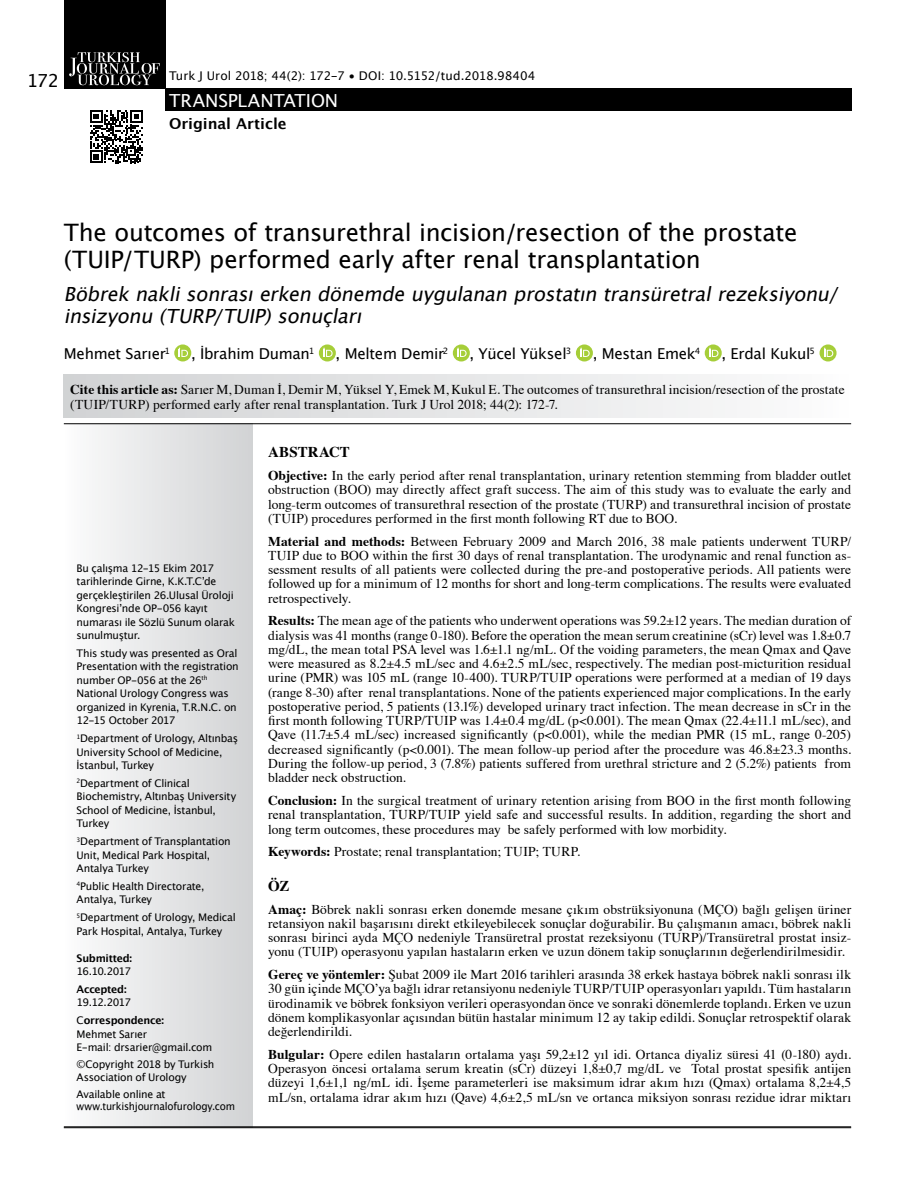
<style>
.page{position:relative;width:915px;height:1191px;background:#fff}
.page>*{position:absolute;margin:0;border:0;box-sizing:border-box;transform-origin:0 0}
.t1{font:24px/27px "Lucida Grande";letter-spacing:-.01em;color:#000}
.t2{font:italic 19.5px/22.5px "Lucida Grande";color:#000}
.t3{font:18px "Lucida Grande";color:#fff}
.t4{font:18px "Lucida Grande";color:#000}
.t5{font:15px "Lucida Grande";letter-spacing:-.02em;color:#000}
.t6{font:700 15px "Lucida Grande";color:#000}
.t7{font:700 15px "Times";letter-spacing:.005em;color:#000}
.t8{font:13.5px/14.2px "Times";letter-spacing:.005em;color:#000;text-align:justify}
.t9{font:12px "Lucida Grande";letter-spacing:-.01em;color:#000}
.t10{font:10.5px/13.5px "Lucida Grande";letter-spacing:-.02em;color:#000}
.t11{font:700 10.5px/17.7px "Lucida Grande";letter-spacing:-.025em;color:#000}
.s1{font-weight:700}
.s2{font-weight:400}
</style>
<div class="page">
<div style="left:64px;top:0;width:101px;height:89px;background:#000"></div>
<div style="left:165px;top:88px;width:685px;height:23px;background:#000"></div>
<svg style="left:69px;top:52px;width:91px;height:33px"></svg>
<svg style="left:90px;top:110px;width:53px;height:53px"></svg>
<div style="left:64px;top:423px;width:189px;height:704px;background:linear-gradient(to right,#fcfcfc,#d1d2d4)"></div>
<svg style="left:174px;top:344px;width:17px;height:17px"></svg>
<svg style="left:179px;top:348px;width:9px;height:9px"></svg>
<svg style="left:319px;top:344px;width:17px;height:17px"></svg>
<svg style="left:323px;top:348px;width:9px;height:9px"></svg>
<svg style="left:452px;top:344px;width:17px;height:17px"></svg>
<svg style="left:457px;top:348px;width:9px;height:9px"></svg>
<svg style="left:575px;top:344px;width:17px;height:17px"></svg>
<svg style="left:580px;top:348px;width:9px;height:9px"></svg>
<svg style="left:704px;top:344px;width:17px;height:17px"></svg>
<svg style="left:709px;top:348px;width:9px;height:9px"></svg>
<div style="left:819px;top:344px;width:17px;height:17px;background:#a6ce39;border-radius:50%"></div>
<svg style="left:824px;top:348px;width:9px;height:9px"></svg>
<hr style="left:64px;top:423px;width:786px;height:1px;background:#000">
<hr style="left:64px;top:1127px;width:786px;height:1px;background:#000">
<hr style="left:64px;top:1126px;width:786px;height:1px;background:#000">
<div style="left:64px;top:375px;width:786px;height:42px;background:linear-gradient(to right,#d1d2d4,#fcfcfc)"></div>
<h3 class="t4" style="left:27px;top:70px;width:34px">172</h3>
<p class="t9" style="left:169px;top:69px;width:367px">Turk J Urol 2018; 44(2): 172-7 • DOI: 10.5152/tud.2018.98404</p>
<h3 class="t3" style="left:169px;top:90px;width:170px">TRANSPLANTATION</h3>
<p class="t6" style="left:169px;top:112px;width:119px">Original Article</p>
<h1 class="t1" style="left:64px;top:219px;width:734px">The outcomes of transurethral incision/resection of the prostate (TUIP/TURP) performed early after renal transplantation</h1>
<h2 class="t2" style="left:64px;top:283px;width:782px">Böbreknaklisonrasıerkendönemdeuygulananprostatıntransüretralrezeksiyonu/ insizyonu(TURP/TUIP)sonuçları</h2>
<p class="t5" style="left:64px;top:345px;width:107px">Mehmet Sarıer<sup>1</sup></p>
<p class="t5" style="left:191px;top:345px;width:125px">, İbrahim Duman<sup>1</sup></p>
<p class="t5" style="left:335px;top:345px;width:114px">, Meltem Demir<sup>2</sup></p>
<p class="t5" style="left:469px;top:345px;width:103px">, Yücel Yüksel<sup>3</sup></p>
<p class="t5" style="left:592px;top:345px;width:109px">, Mestan Emek<sup>4</sup></p>
<p class="t5" style="left:721px;top:345px;width:95px">, Erdal Kukul<sup>5</sup></p>
<p class="t8" style="left:70px;top:380px;width:775px;line-height:15px"><span class="s1">Cite this article as:</span> Sarıer M, Duman İ, Demir M, Yüksel Y, Emek M, Kukul E. The outcomes of transurethral incision/resection of the prostate (TUIP/TURP) performed early after renal transplantation. Turk J Urol 2018; 44(2): 172-7.</p>
<p class="t7" style="left:268px;top:438px;width:83px">ABSTRACT</p>
<p class="t8" style="left:268px;top:467px;width:584px"><span class="s1">Objective:</span> In the early period after renal transplantation, urinary retention stemming from bladder outlet obstruction (BOO) may directly affect graft success. The aim of this study was to evaluate the early and long-term outcomes of transurethral resection of the prostate (TURP) and transurethral incision of prostate (TUIP) procedures performed in the first month following RT due to BOO.</p>
<p class="t8" style="left:268px;top:533px;width:584px"><span class="s1">Material and methods:</span> Between February 2009 and March 2016, 38 male patients underwent TURP/ TUIP due to BOO within the first 30 days of renal transplantation. The urodynamic and renal function as&shy;sessment results of all patients were collected during the pre-and postoperative periods. All patients were followed up for a minimum of 12 months for short and long-term complications. The results were evaluated retrospectively.</p>
<p class="t8" style="left:268px;top:612px;width:584px"><span class="s1">Results:</span> The mean age of the patients who underwent operations was 59.2±12 years. The median duration of dialysis was 41 months (range 0-180). Before the operation the mean serum creatinine (sCr) level was 1.8±0.7 mg/dL, the mean total PSA level was 1.6±1.1 ng/mL. Of the voiding parameters, the mean Qmax and Qave were measured as 8.2±4.5 mL/sec and 4.6±2.5 mL/sec, respectively. The median post-micturition residual urine (PMR) was 105 mL (range 10-400). TURP/TUIP operations were performed at a median of 19 days (range 8-30) after renal transplantations. None of the patients experienced major complications. In the early postoperative period, 5 patients (13.1%) developed urinary tract infection. The mean decrease in sCr in the first month following TURP/TUIP was 1.4±0.4 mg/dL (p&lt;0.001). The mean Qmax (22.4±11.1 mL/sec), and Qave (11.7±5.4 mL/sec) increased significantly (p&lt;0.001), while the median PMR (15 mL, range 0-205) decreased significantly (p&lt;0.001). The mean follow-up period after the procedure was 46.8±23.3 months.<br>During the follow-up period, 3 (7.8%) patients suffered from urethral stricture and 2 (5.2%) patients from bladder neck obstruction.</p>
<p class="t8" style="left:268px;top:792px;width:584px"><span class="s1">Conclusion:</span> In the surgical treatment of urinary retention arising from BOO in the first month following renal transplantation, TURP/TUIP yield safe and successful results. In addition, regarding the short and long term outcomes, these procedures may be safely performed with low morbidity.</p>
<p class="t8" style="left:268px;top:843px;width:313px"><span class="s1">Keywords:</span> Prostate; renal transplantation; TUIP; TURP.</p>
<p class="t7" style="left:268px;top:871px;width:23px">ÖZ</p>
<p class="t8" style="left:268px;top:900px;width:584px"><span class="s1">Amaç:</span> Böbrek nakli sonrası erken donemde mesane çıkım obstrüksiyonuna (MÇO) bağlı gelişen üriner retansiyon nakil başarısını direkt etkileyebilecek sonuçlar doğurabilir. Bu çalışmanın amacı, böbrek nakli sonrası birinci ayda MÇO nedeniyle Transüretral prostat rezeksiyonu (TURP)/Transüretral prostat insiz&shy;yonu (TUIP) operasyonu yapılan hastaların erken ve uzun dönem takip sonuçlarının değerlendirilmesidir.</p>
<p class="t8" style="left:268px;top:966px;width:584px"><span class="s1">Gereç ve yöntemler:</span> Şubat 2009 ile Mart 2016 tarihleri arasında 38 erkek hastaya böbrek nakli sonrası ilk 30 gün içinde MÇO’ya bağlı idrar retansiyonu nedeniyle TURP/TUIP operasyonları yapıldı. Tüm hastaların ürodinamik ve böbrek fonksiyon verileri operasyondan önce ve sonraki dönemlerde toplandı. Erken ve uzun dönem komplikasyonlar açısından bütün hastalar minimum 12 ay takip edildi. Sonuçlar retrospektif olarak değerlendirildi.</p>
<p class="t8" style="left:268px;top:1046px;width:584px"><span class="s1">Bulgular:</span> Opere edilen hastaların ortalama yaşı 59,2±12 yıl idi. Ortanca diyaliz süresi 41 (0-180) aydı.<br>Operasyon öncesi ortalama serum kreatin (sCr) düzeyi 1,8±0,7 mg/dL ve Total prostat spesifik antijen düzeyi 1,6±1,1 ng/mL idi. İşeme parameterleri ise maksimum idrar akım hızı (Qmax) ortalama 8,2±4,5 mL/sn, ortalama idrar akım hızı (Qave) 4,6±2,5 mL/sn ve ortanca miksiyon sonrası rezidue idrar miktarı</p>
<p class="t10" style="left:77px;top:561px;width:160px">Bu çalışma 12-15 Ekim 2017 tarihlerinde Girne, K.K.T.C’de gerçekleştirilen 26.Ulusal Üroloji<br>Kongresi’nde OP-056 kayıt numarası ile Sözlü Sunum olarak sunulmuştur.</p>
<p class="t10" style="left:77px;top:646px;width:164px">This study was presented as Oral<br>Presentation with the registration number OP-056 at the 26<sup>th<br></sup>National Urology Congress was organized in Kyrenia, T.R.N.C. on<br>12-15 October 2017</p>
<p class="t10" style="left:77px;top:731px;width:163px"><sup>1</sup>Department of Urology, Altınbaş<br>University School of Medicine,<br>İstanbul, Turkey</p>
<p class="t10" style="left:77px;top:776px;width:161px"><sup>2</sup>Department of Clinical<br>Biochemistry, Altınbaş University<br>School of Medicine, İstanbul,<br>Turkey</p>
<p class="t10" style="left:77px;top:834px;width:156px"><sup>3</sup>Department of Transplantation<br>Unit, Medical Park Hospital,<br>Antalya Turkey</p>
<p class="t10" style="left:77px;top:879px;width:129px"><sup>4</sup>Public Health Directorate,<br>Antalya, Turkey</p>
<p class="t10" style="left:77px;top:910px;width:161px"><sup>5</sup>Department of Urology, Medical<br>Park Hospital, Antalya, Turkey</p>
<p class="t11" style="left:77px;top:949px;width:57px">Submitted:</p>
<p class="t10" style="left:77px;top:964px;width:56px">16.10.2017</p>
<p class="t11" style="left:77px;top:980px;width:51px">Accepted:</p>
<p class="t11" style="left:77px;top:993px;width:89px"><span class="s2">19.12.2017<br>C</span>orrespondence:</p>
<p class="t10" style="left:77px;top:1027px;width:137px">Mehmet Sarıer<br>E-mail: drsarier@gmail.com</p>
<p class="t10" style="left:77px;top:1058px;width:139px;line-height:12.6px">©Copyright 2018 by Turkish<br>Association of Urology</p>
<p class="t10" style="left:77px;top:1087px;width:160px;line-height:12.6px">Available online at www.turkishjournalofurology.com</p>
</div>
